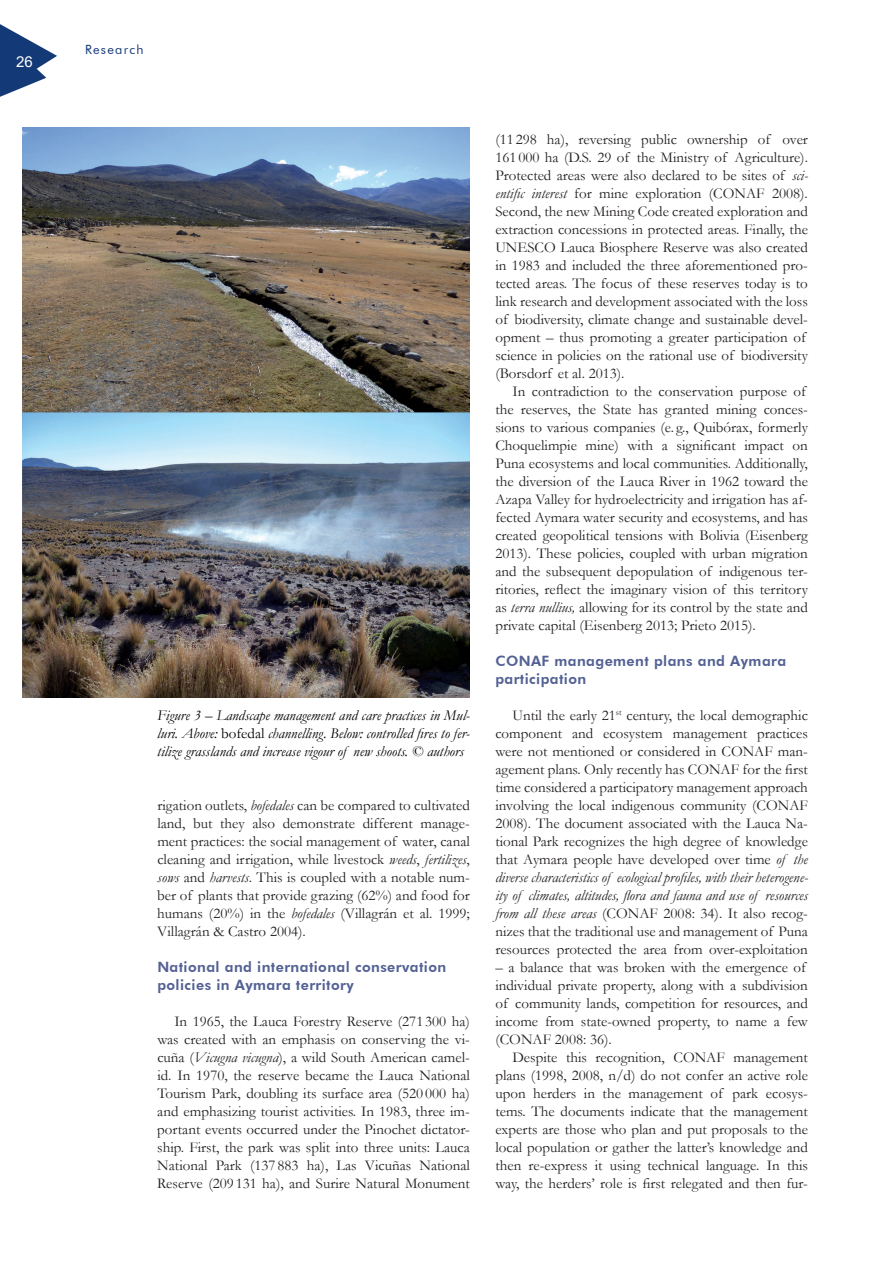
<style>
.page{position:relative;width:893px;height:1263px;background:#fff}
.page>*{position:absolute;margin:0;border:0;box-sizing:border-box;transform-origin:0 0}
.t1{font:15px/18px "Garamond";color:#231f20;text-align:justify}
.t2{font:italic 15px/18px "Garamond";color:#000;text-align:justify}
.t3{font:15px "Arial";color:#fff}
.t4{font:800 14.25px/18px "Futura BT";letter-spacing:.03em;color:#536194}
.t5{font:12.75px "Futura BT";letter-spacing:.1em;color:#143977}
.s1{color:#231f20}
.s2{font-style:normal}
.s3{font-style:italic}
</style>
<div class="page">
<svg style="left:0;top:24px;width:57px;height:73px"></svg>
<img style="left:23px;top:127px;width:447px;height:570px">
<p class="t3" style="left:16px;top:51px;width:18px">26</p>
<p class="t5" style="left:85px;top:42px;width:60px">Research</p>
<p class="t2" style="left:157px;top:706px;width:314px">Figure 3 – <span class="s1">L</span>andscape management and care practices in Mul&shy;luri. Above: <span class="s2">bofedal</span> channelling. Below: controlled fires to fer&shy;tilize grasslands and increase vigour of new shoots. © authors</p>
<p class="t1" style="left:157px;top:796px;width:314px">rigation outlets, <span class="s3">bofedales</span> can be compared to cultivated land, but they also demonstrate different manage&shy;ment practices: the social management of water, canal cleaning and irrigation, while livestock <span class="s3">weeds</span>, <span class="s3">fertilizes</span>, <span class="s3">sows</span> and <span class="s3">harvests</span>. This is coupled with a notable num&shy;ber of plants that provide grazing (62%) and food for humans (20%) in the <span class="s3">bofedales</span> (Villagrán et al. 1999; Villagrán &amp; Castro 2004).</p>
<p class="t4" style="left:157px;top:958px;width:290px">National and international conservation policies in Aymara territory</p>
<p class="t1" style="left:157px;top:1012px;width:314px;text-indent:17px">In 1965, the Lauca Forestry Reserve (271 300 ha) was created with an emphasis on conserving the vi&shy;cuña (<span class="s3">Vicugna vicugna</span>), a wild South American camel&shy;id. In 1970, the reserve became the Lauca National Tourism Park, doubling its surface area (520 000 ha) and emphasizing tourist activities. In 1983, three im&shy;portant events occurred under the Pinochet dictator&shy;ship. First, the park was split into three units: Lauca National Park (137 883 ha), Las Vicuñas National Reserve (209 131 ha), and Surire Natural Monument</p>
<p class="t1" style="left:495px;top:130px;width:314px;text-align:left">(11 298 ha), reversing public ownership of over 161 000 ha (D.S. 29 of the Ministry of Agriculture).<br>Protected areas were also declared to be sites of <span class="s3">sci&shy;entific interest</span> for mine exploration (CONAF 2008).<br>Second, the new Mining Code created exploration and extraction concessions in protected areas. Finally, the UNESCO Lauca Biosphere Reserve was also created in 1983 and included the three aforementioned pro&shy;tected areas. The focus of these reserves today is to link research and development associated with the loss of biodiversity, climate change and sustainable devel&shy;opment – thus promoting a greater participation of science in policies on the rational use of biodiversity (Borsdorf et al. 2013).</p>
<p class="t1" style="left:495px;top:382px;width:314px;text-align:left;text-indent:17px">In contradiction to the conservation purpose of the reserves, the State has granted mining conces&shy;sions to various companies (e. g., Quibórax, formerly Choquelimpie mine) with a significant impact on Puna ecosystems and local communities. Additionally, the diversion of the Lauca River in 1962 toward the Azapa Valley for hydroelectricity and irrigation has af&shy;fected Aymara water security and ecosystems, and has created geopolitical tensions with Bolivia (Eisenberg 2013). These policies, coupled with urban migration and the subsequent depopulation of indigenous ter&shy;ritories, reflect the imaginary vision of this territory as <span class="s3">terra nullius,</span> allowing for its control by the state and private capital (Eisenberg 2013; Prieto 2015).</p>
<p class="t4" style="left:495px;top:652px;width:292px">CONAF management plans and Aymara participation</p>
<p class="t1" style="left:495px;top:706px;width:314px;text-indent:17px">Until the early 21<sup>st</sup> century, the local demographic component and ecosystem management practices were not mentioned or considered in CONAF man&shy;agement plans. Only recently has CONAF for the first time considered a participatory management approach involving the local indigenous community (CONAF 2008). The document associated with the Lauca Na&shy;tional Park recognizes the high degree of knowledge that Aymara people have developed over time <span class="s3">of the diverse characteristics of ecological profiles, with their heterogene&shy;ity of climates, altitudes, flora and fauna and use of resources from all these areas</span> (CONAF 2008: 34). It also recog&shy;nizes that the traditional use and management of Puna resources protected the area from over-exploitation</p>
<p class="t1" style="left:495px;top:958px;width:314px;text-align:left">– a balance that was broken with the emergence of individual private property, along with a subdivision of community lands, competition for resources, and income from state-owned property, to name a few (CONAF 2008: 36).</p>
<p class="t1" style="left:495px;top:1048px;width:314px;text-indent:17px">Despite this recognition, CONAF management plans (1998, 2008, n/d) do not confer an active role upon herders in the management of park ecosys&shy;tems. The documents indicate that the management experts are those who plan and put proposals to the local population or gather the latter’s knowledge and then re-express it using technical language. In this way, the herders’ role is first relegated and then fur-</p>
</div>
